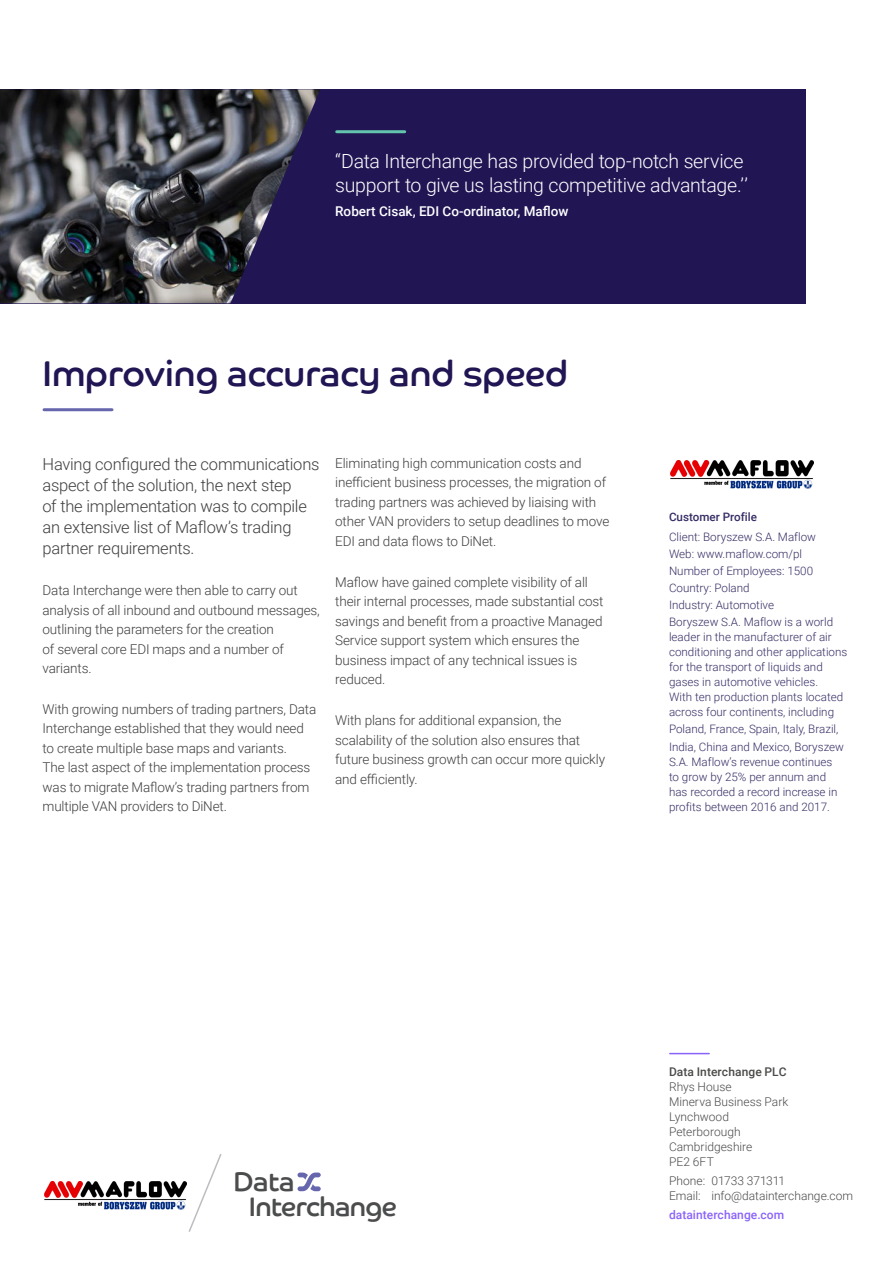
<style>
.page{position:relative;width:893px;height:1263px;background:#fff}
.page>*{position:absolute;margin:0;border:0;box-sizing:border-box;transform-origin:0 0}
.t1{font:36px "Co Headline";color:#211554}
.t2{font:27px "Co Headline";letter-spacing:-.02em;color:#4b4c4d}
.t3{font:300 19.5px/24px "Roboto";letter-spacing:-.015em;color:#fff}
.t4{font:300 16.5px/21px "Roboto";letter-spacing:-.015em;color:#3e3e3f}
.Body_Paragraph{font:300 13.5px/19.5px "Roboto";letter-spacing:-.01em;color:#3e3e3f}
.t5{font:500 13.5px "Roboto";color:#fff}
.Page_title{font:300 12px/15px "Roboto";color:#4a4a49}
.Page_title-2{font:500 12px "Roboto";letter-spacing:.005em;color:#8a63fc}
.t6{font:300 11.7px/15px "Roboto";color:#372c65}
.t7{font:500 11.7px "Roboto";color:#372c65}
.s1{font-weight:500}
</style>
<div class="page">
<div style="left:0;top:89px;width:805px;height:214px;background:#211554"></div>
<img style="left:0;top:89px;width:320px;height:214px">
<svg style="left:188px;top:1154px;width:34px;height:78px"></svg>
<svg style="left:297px;top:1172px;width:24px;height:19px"></svg>
<hr style="left:337px;top:130px;width:68px;height:3px;background:#62c4ac">
<hr style="left:44px;top:408px;width:68px;height:3px;background:#6566ae">
<hr style="left:670px;top:1053px;width:39px;height:1px;background:#8a63fc">
<img style="left:671px;top:461px;width:142px;height:28px">
<img style="left:44px;top:1182px;width:143px;height:28px">
<p class="t3" style="left:335px;top:148px;width:414px">“Data Interchange has provided top-notch service support to give us lasting competitive advantage.’’</p>
<p class="t5" style="left:335px;top:202px;width:235px">Robert Cisak, EDI Co-ordinator, Maflow</p>
<p class="t1" style="left:43px;top:352px;width:526px">Improving accuracy and speed</p>
<p class="t4" style="left:43px;top:453px;width:278px">Having configured the communications aspect of the solution, the next step<br>of the implementation was to compile an extensive list of Maflow’s trading partner requirements.</p>
<p class="Body_Paragraph" style="left:43px;top:580px;width:279px">Data Interchange were then able to carry out analysis of all inbound and outbound messages, outlining the parameters for the creation<br>of several core EDI maps and a number of variants.</p>
<p class="Body_Paragraph" style="left:43px;top:699px;width:275px">With growing numbers of trading partners, Data Interchange established that they would need to create multiple base maps and variants.<br>The last aspect of the implementation process was to migrate Maflow’s trading partners from multiple VAN providers to DiNet.</p>
<p class="Body_Paragraph" style="left:335px;top:453px;width:276px">Eliminating high communication costs and inefficient business processes, the migration of trading partners was achieved by liaising with other VAN providers to setup deadlines to move EDI and data flows to DiNet.</p>
<p class="Body_Paragraph" style="left:335px;top:572px;width:270px">Maflow have gained complete visibility of all their internal processes, made substantial cost savings and benefit from a proactive Managed Service support system which ensures the business impact of any technical issues is reduced.</p>
<p class="Body_Paragraph" style="left:335px;top:710px;width:271px">With plans for additional expansion, the scalability of the solution also ensures that future business growth can occur more quickly and efficiently.</p>
<p class="t7" style="left:669px;top:509px;width:89px">Customer Profile</p>
<p class="t6" style="left:669px;top:528px;width:148px">Client: Boryszew S.A. Maflow</p>
<p class="t6" style="left:669px;top:546px;width:135px">Web: www.maflow.com/pl</p>
<p class="t6" style="left:669px;top:563px;width:146px">Number of Employees: 1500</p>
<p class="t6" style="left:669px;top:580px;width:82px">Country: Poland</p>
<p class="t6" style="left:669px;top:597px;width:107px">Industry: Automotive</p>
<p class="t6" style="left:669px;top:614px;width:180px">Boryszew S.A. Maflow is a world leader in the manufacturer of air conditioning and other applications for the transport of liquids and gases in automotive vehicles.<br>With ten production plants located across four continents, including</p>
<p class="t6" style="left:669px;top:721px;width:171px">Poland, France, Spain, Italy, Brazil,</p>
<p class="t6" style="left:669px;top:738px;width:176px">India, China and Mexico, Boryszew<br>S.A. Maflow’s revenue continues to grow by 25% per annum and has recorded a record increase in profits between 2016 and 2017.</p>
<p class="t2" style="left:233px;top:1166px;width:63px">Data</p>
<p class="t2" style="left:249px;top:1191px;width:149px">Interchange</p>
<p class="Page_title" style="left:669px;top:1064px;width:121px"><span class="s1">Data Interchange PLC<br></span>Rhys House<br>Minerva Business Park<br>Lynchwood<br>Peterborough<br>Cambridgeshire<br>PE2 6FT</p>
<p class="Page_title" style="left:669px;top:1173px;width:186px">Phone: 01733 371311<br>Email: info@datainterchange.com</p>
<p class="Page_title-2" style="left:669px;top:1207px;width:117px">datainterchange.com</p>
</div>
